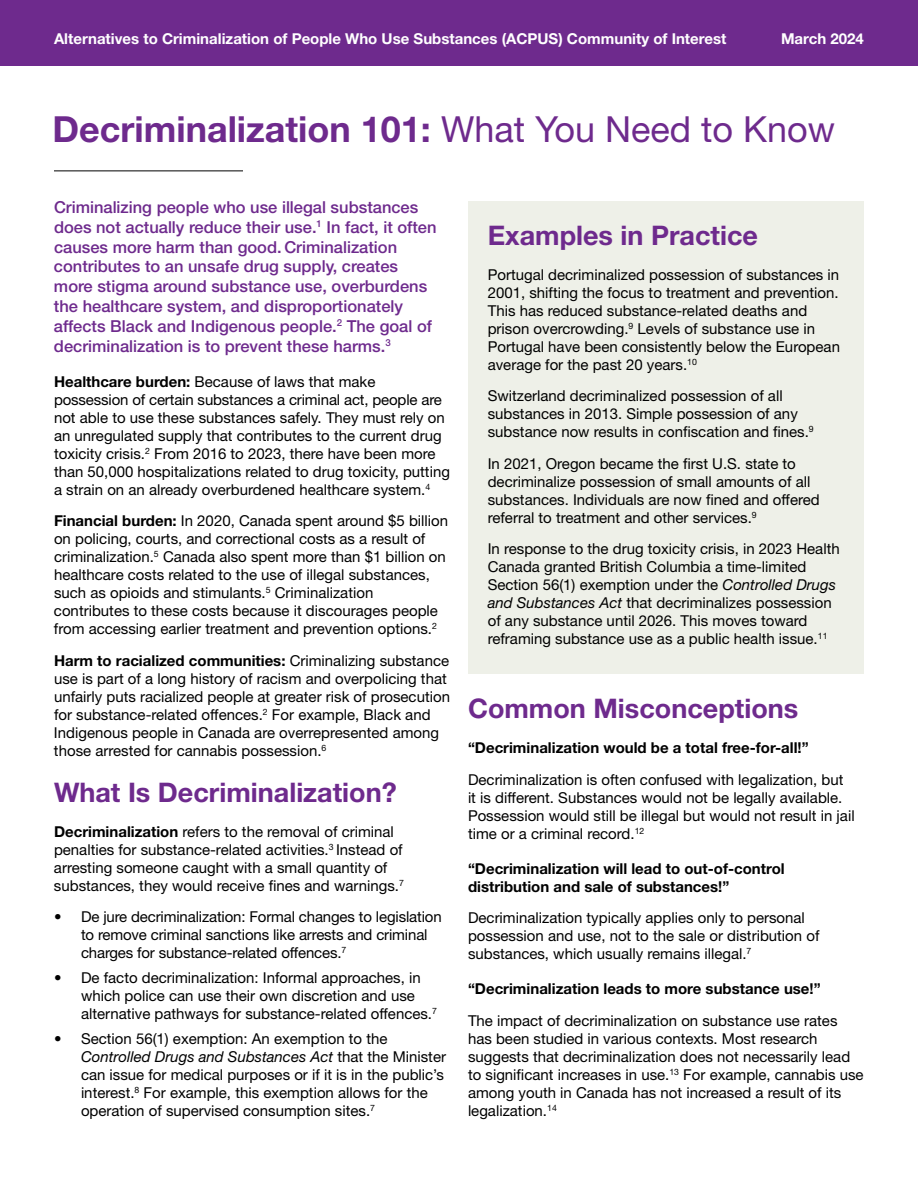
<style>
.page{position:relative;width:918px;height:1188px;background:#fff}
.page>*{position:absolute;margin:0;border:0;box-sizing:border-box;transform-origin:0 0}
.t1{font:700 36px "Helvetica Neue LT Std";color:#6e2a8d}
.t2{font:700 27px "Helvetica Neue LT Std";color:#6e2a8d}
.t3{font:500 16.5px/19.8px "Helvetica Neue LT Std";color:#6e2a8d}
.t4{font:15px/18px "Helvetica Neue LT Std";color:#000}
.t5{font:700 15px/18px "Helvetica Neue LT Std";color:#000}
.t6{font:700 15px "Helvetica Neue LT Std";color:#fff}
.s1{font-weight:400}
.s2{font-weight:700}
.s3{font-style:italic}
</style>
<div class="page">
<div style="left:0;top:0;width:918px;height:65px;background:#6e2a8d"></div>
<hr style="left:54px;top:171px;width:189px;height:1px;background:#000">
<div style="left:468px;top:201px;width:395px;height:473px;background:#eef0e8"></div>
<p class="t6" style="left:54px;top:29px;width:674px">Alternatives to Criminalization of People Who Use Substances (ACPUS) Community of Interest</p>
<p class="t6" style="left:781px;top:29px;width:84px">March 2024</p>
<h1 class="t1" style="left:52px;top:107px;width:784px">Decriminalization 101: <span class="s1">What You Need to Know</span></h1>
<p class="t3" style="left:54px;top:197px;width:384px">Criminalizing people who use illegal substances does not actually reduce their use.<sup>1</sup> In fact, it often causes more harm than good. Criminalization contributes to an unsafe drug supply, creates more stigma around substance use, overburdens the healthcare system, and disproportionately affects Black and Indigenous people.<sup>2</sup> The goal of decriminalization is to prevent these harms.<sup>3</sup></p>
<p class="t4" style="left:54px;top:372px;width:398px"><span class="s2">Healthcare burden:</span> Because of laws that make possession of certain substances a criminal act, people are not able to use these substances safely. They must rely on an unregulated supply that contributes to the current drug toxicity crisis.<sup>2</sup> From 2016 to 2023, there have been more than 50,000 hospitalizations related to drug toxicity, putting a strain on an already overburdened healthcare system.<sup>4</sup></p>
<p class="t4" style="left:54px;top:512px;width:396px"><span class="s2">Financial burden:</span> In 2020, Canada spent around $5 billion on policing, courts, and correctional costs as a result of criminalization.<sup>5</sup> Canada also spent more than $1 billion on healthcare costs related to the use of illegal substances, such as opioids and stimulants.<sup>5</sup> Criminalization contributes to these costs because it discourages people from accessing earlier treatment and prevention options.<sup>2</sup></p>
<p class="t4" style="left:54px;top:651px;width:398px"><span class="s2">Harm to racialized communities:</span> Criminalizing substance use is part of a long history of racism and overpolicing that unfairly puts racialized people at greater risk of prosecution for substance-related offences.<sup>2</sup> For example, Black and Indigenous people in Canada are overrepresented among those arrested for cannabis possession.<sup>6</sup></p>
<h2 class="t2" style="left:54px;top:775px;width:344px">What Is Decriminalization?</h2>
<p class="t4" style="left:54px;top:822px;width:351px"><span class="s2">Decriminalization</span> refers to the removal of criminal penalties for substance-related activities.<sup>3</sup> Instead of arresting someone caught with a small quantity of substances, they would receive fines and warnings.<sup>7</sup></p>
<p class="t4" style="left:81px;top:908px;width:362px;text-indent:-27px">• De jure decriminalization: Formal changes to legislation to remove criminal sanctions like arrests and criminal charges for substance-related offences.<sup>7</sup></p>
<p class="t4" style="left:81px;top:968px;width:357px;text-indent:-27px">• De facto decriminalization: Informal approaches, in which police can use their own discretion and use alternative pathways for substance-related offences.<sup>7</sup></p>
<p class="t4" style="left:81px;top:1029px;width:367px;text-indent:-27px">• Section 56(1) exemption: An exemption to the <span class="s3">Controlled Drugs and Substances Act</span> that the Minister can issue for medical purposes or if it is in the public’s interest.<sup>8</sup> For example, this exemption allows for the operation of supervised consumption sites.<sup>7</sup></p>
<h2 class="t2" style="left:488px;top:218px;width:272px">Examples in Practice</h2>
<p class="t4" style="left:488px;top:265px;width:354px">Portugal decriminalized possession of substances in 2001, shifting the focus to treatment and prevention.<br>This has reduced substance-related deaths and prison overcrowding.<sup>9</sup> Levels of substance use in Portugal have been consistently below the European average for the past 20 years.<sup>10</sup></p>
<p class="t4" style="left:488px;top:387px;width:328px">Switzerland decriminalized possession of all substances in 2013. Simple possession of any substance now results in confiscation and fines.<sup>9</sup></p>
<p class="t4" style="left:488px;top:454px;width:334px">In 2021, Oregon became the first U.S. state to decriminalize possession of small amounts of all substances. Individuals are now fined and offered referral to treatment and other services.<sup>9</sup></p>
<p class="t4" style="left:488px;top:540px;width:354px">In response to the drug toxicity crisis, in 2023 Health Canada granted British Columbia a time-limited Section 56(1) exemption under the <span class="s3">Controlled Drugs and Substances Act</span> that decriminalizes possession of any substance until 2026. This moves toward reframing substance use as a public health issue.<sup>11</sup></p>
<h2 class="t2" style="left:468px;top:692px;width:332px">Common Misconceptions</h2>
<p class="t5" style="left:468px;top:738px;width:342px">“Decriminalization would be a total free-for-all!”</p>
<p class="t4" style="left:468px;top:770px;width:388px">Decriminalization is often confused with legalization, but it is different. Substances would not be legally available.<br>Possession would still be illegal but would not result in jail time or a criminal record.<sup>12</sup></p>
<p class="t5" style="left:468px;top:859px;width:318px">“Decriminalization will lead to out-of-control distribution and sale of substances!”</p>
<p class="t4" style="left:468px;top:909px;width:353px">Decriminalization typically applies only to personal possession and use, not to the sale or distribution of substances, which usually remains illegal.<sup>7</sup></p>
<p class="t5" style="left:468px;top:979px;width:354px">“Decriminalization leads to more substance use!”</p>
<p class="t4" style="left:468px;top:1011px;width:397px">The impact of decriminalization on substance use rates has been studied in various contexts. Most research suggests that decriminalization does not necessarily lead to significant increases in use.<sup>13</sup> For example, cannabis use among youth in Canada has not increased a result of its legalization.<sup>14</sup></p>
</div>
